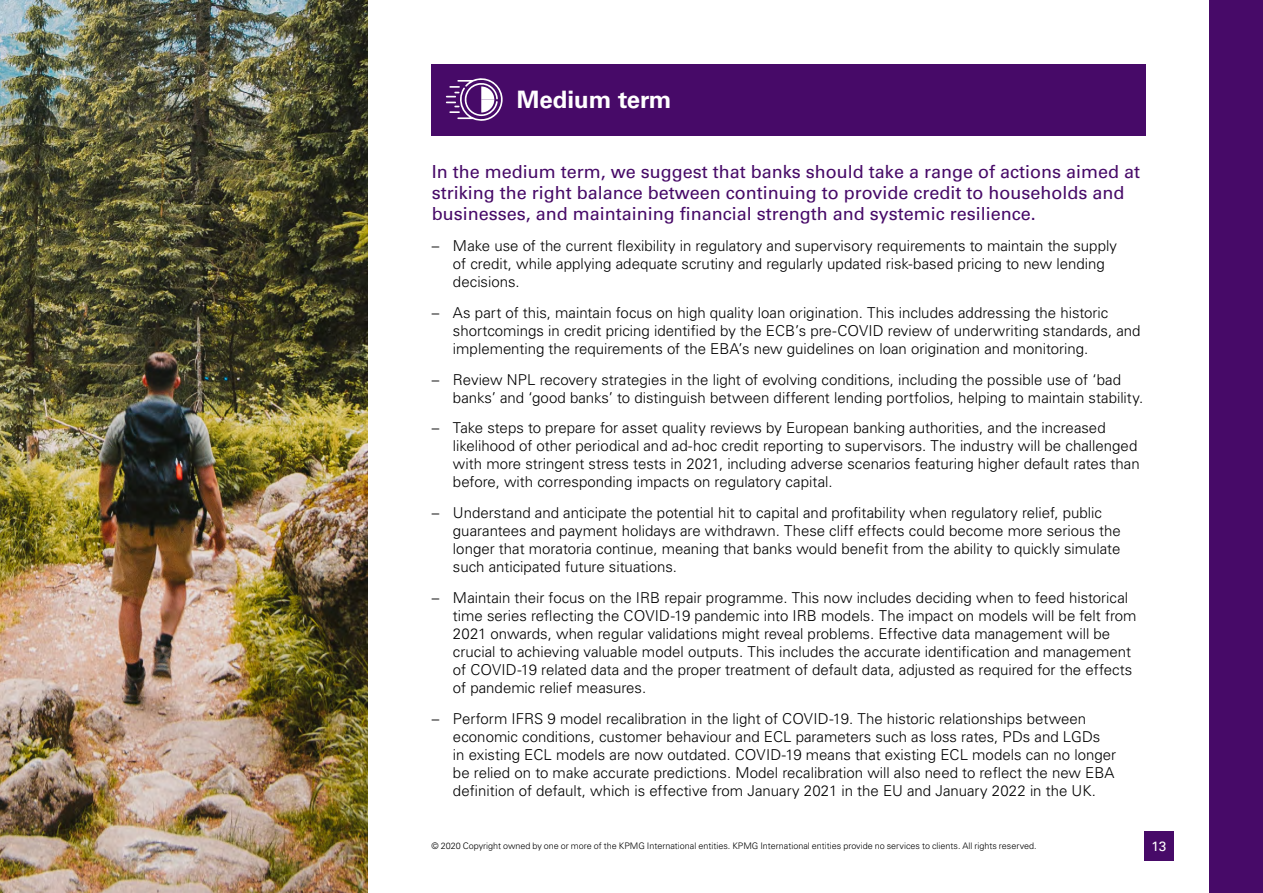
<style>
.page{position:relative;width:1263px;height:893px;background:#fff}
.page>*{position:absolute;margin:0;border:0;box-sizing:border-box;transform-origin:0 0}
.t1{font:700 24px "Univers LT Std";color:#fff}
.t2{font:18px/21px "Univers LT Std";color:#470a68}
.t3{font:300 15px/18px "Univers LT Std";color:#000}
.t4{font:13.5px "Univers LT Std";color:#fff}
.t5{font:300 9px "Univers LT Std";color:#000}
</style>
<div class="page">
<img style="left:0;top:0;width:368px;height:893px">
<div style="left:432px;top:64px;width:714px;height:71px;background:#470a68"></div>
<svg style="left:446px;top:78px;width:57px;height:43px"></svg>
<div style="left:1210px;top:0;width:53px;height:893px;background:#470a68"></div>
<div style="left:1144px;top:831px;width:30px;height:30px;background:#470a68"></div>
<h1 class="t1" style="left:517px;top:86px;width:156px">Medium term</h1>
<p class="t2" style="left:432px;top:162px;width:710px">In the medium term, we suggest that banks should take a range of actions aimed at striking the right balance between continuing to provide credit to households and businesses, and maintaining financial strength and systemic resilience.</p>
<p class="t3" style="left:453px;top:237px;width:665px;text-indent:-21px">– Make use of the current flexibility in regulatory and supervisory requirements to maintain the supply of credit, while applying adequate scrutiny and regularly updated risk-based pricing to new lending decisions.</p>
<p class="t3" style="left:453px;top:304px;width:689px;text-indent:-21px">– As part of this, maintain focus on high quality loan origination. This includes addressing the historic shortcomings in credit pricing identified by the ECB’s pre-COVID review of underwriting standards, and implementing the requirements of the EBA’s new guidelines on loan origination and monitoring.</p>
<p class="t3" style="left:453px;top:370px;width:692px;text-indent:-21px">– Review NPL recovery strategies in the light of evolving conditions, including the possible use of ‘bad banks’ and ‘good banks’ to distinguish between different lending portfolios, helping to maintain stability.</p>
<p class="t3" style="left:453px;top:419px;width:688px;text-indent:-21px">– Take steps to prepare for asset quality reviews by European banking authorities, and the increased likelihood of other periodical and ad-hoc credit reporting to supervisors. The industry will be challenged with more stringent stress tests in 2021, including adverse scenarios featuring higher default rates than before, with corresponding impacts on regulatory capital.</p>
<p class="t3" style="left:453px;top:504px;width:669px;text-indent:-21px">– Understand and anticipate the potential hit to capital and profitability when regulatory relief, public guarantees and payment holidays are withdrawn. These cliff effects could become more serious the longer that moratoria continue, meaning that banks would benefit from the ability to quickly simulate such anticipated future situations.</p>
<p class="t3" style="left:453px;top:589px;width:685px;text-indent:-21px">– Maintain their focus on the IRB repair programme. This now includes deciding when to feed historical time series reflecting the COVID-19 pandemic into IRB models. The impact on models will be felt from 2021 onwards, when regular validations might reveal problems. Effective data management will be crucial to achieving valuable model outputs. This includes the accurate identification and management of COVID-19 related data and the proper treatment of default data, adjusted as required for the effects of pandemic relief measures.</p>
<p class="t3" style="left:453px;top:709px;width:665px;text-indent:-21px">– Perform IFRS 9 model recalibration in the light of COVID-19. The historic relationships between economic conditions, customer behaviour and ECL parameters such as loss rates, PDs and LGDs<br>in existing ECL models are now outdated. COVID-19 means that existing ECL models can no longer be relied on to make accurate predictions. Model recalibration will also need to reflect the new EBA definition of default, which is effective from January 2021 in the EU and January 2022 in the UK.</p>
<p class="t5" style="left:432px;top:841px;width:606px">© 2020 Copyright owned by one or more of the KPMG International entities. KPMG International entities provide no services to clients. All rights reserved.</p>
<p class="t4" style="left:1151px;top:838px;width:16px">13</p>
</div>
